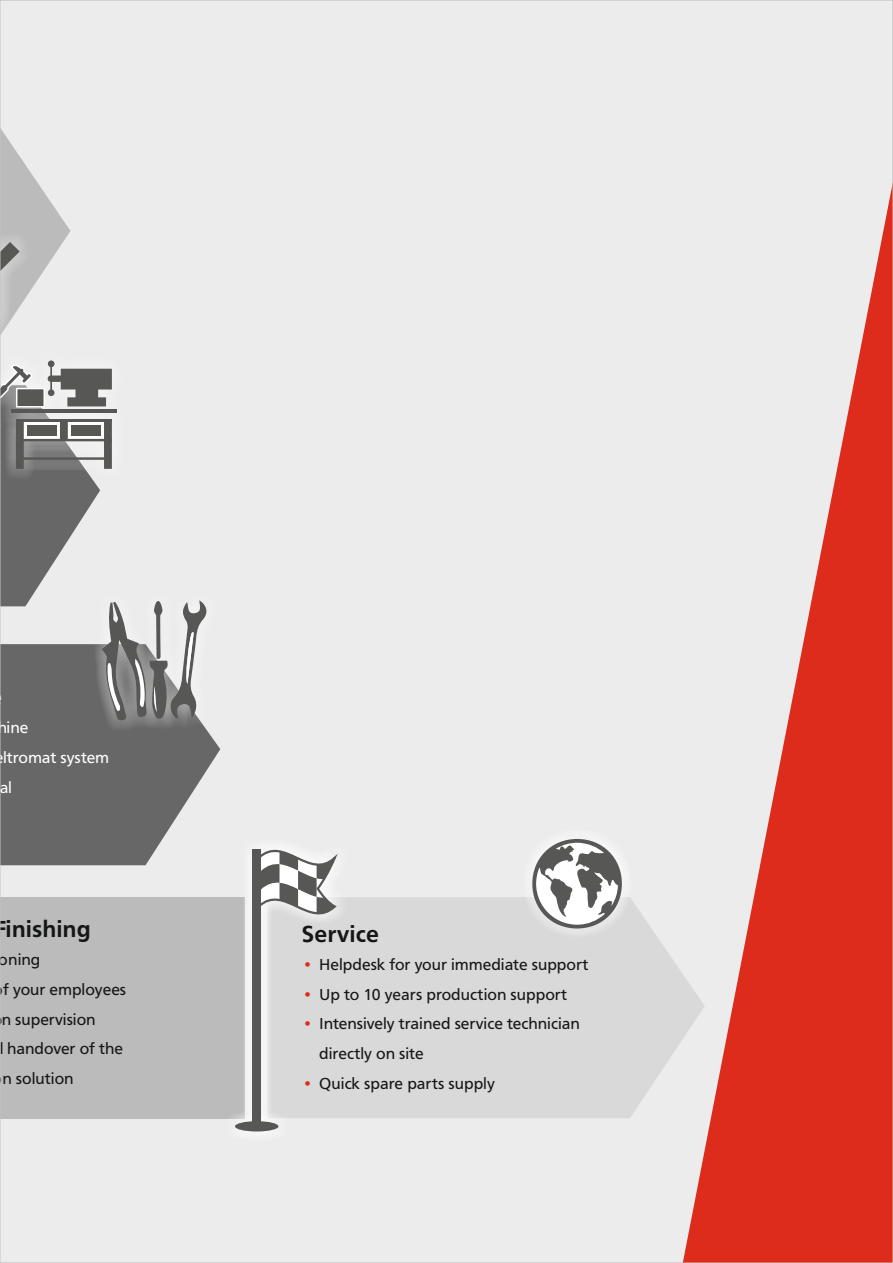
<style>
.page{position:relative;width:893px;height:1263px;background:#fff}
.page>*{position:absolute;margin:0;border:0;box-sizing:border-box;transform-origin:0 0}
.t1{font:700 24px "Carto Gothic Std";color:#151616}
.t2{font:16.5px/29.7px "Carto Gothic Std";color:#151616}
.t3{font:16.5px/29.7px "Carto Gothic Std";color:#fff}
.s1{font-weight:700;color:#dd2b1c}
</style>
<div class="page">
<div style="left:2px;top:2px;width:672px;height:1259px;background:#ececec"></div>
<svg style="left:674px;top:2px;width:217px;height:1259px;fill:#ececec"></svg>
<div style="left:0;top:231px;width:31px;height:133px;background:#fff;opacity:.49"></div>
<svg style="left:2px;top:121px;width:68px;height:221px"></svg>
<div style="left:0;top:350px;width:127px;height:130px;background:#fff;opacity:.49"></div>
<svg style="left:2px;top:644px;width:218px;height:221px;fill:#676767"></svg>
<div style="left:91px;top:590px;width:126px;height:141px;background:#fff;opacity:.49"></div>
<svg style="left:2px;top:360px;width:207px;height:361px"></svg>
<svg style="left:348px;top:897px;width:357px;height:221px;fill:#d9d9da"></svg>
<div style="left:523px;top:830px;width:108px;height:107px;background:#fff;opacity:.98"></div>
<svg style="left:532px;top:839px;width:90px;height:89px"></svg>
<div style="left:0;top:897px;width:245px;height:221px;background:#bbbbbc"></div>
<div style="left:225px;top:839px;width:123px;height:303px;background:#fff;opacity:.98"></div>
<div style="left:252px;top:849px;width:9px;height:273px;background:#575756"></div>
<svg style="left:257px;top:834px;width:84px;height:96px"></svg>
<div style="left:235px;top:1121px;width:43px;height:10px;background:#575756;border-radius:50%"></div>
<p class="t3" style="left:-3px;top:714px;width:113px">hine<br>ltromat system al</p>
<h1 class="t1" style="left:-6px;top:919px;width:98px">Finishing</h1>
<h1 class="t1" style="left:302px;top:924px;width:79px">Service</h1>
<p class="t2" style="left:302px;top:951px;width:288px"><span class="s1">•</span> Helpdesk for your immediate support</p>
<p class="t2" style="left:302px;top:981px;width:266px"><span class="s1">•</span> Up to 10 years production support</p>
<p class="t2" style="left:302px;top:1010px;width:279px"><span class="s1">•</span> Intensively trained service technician</p>
<p class="t2" style="left:-1px;top:946px;width:129px">oning<br>f your employees n supervision<br>l handover of the n solution</p>
<p class="t2" style="left:319px;top:1040px;width:106px">directly on site</p>
<p class="t2" style="left:302px;top:1070px;width:194px"><span class="s1">•</span> Quick spare parts supply</p>
</div>
